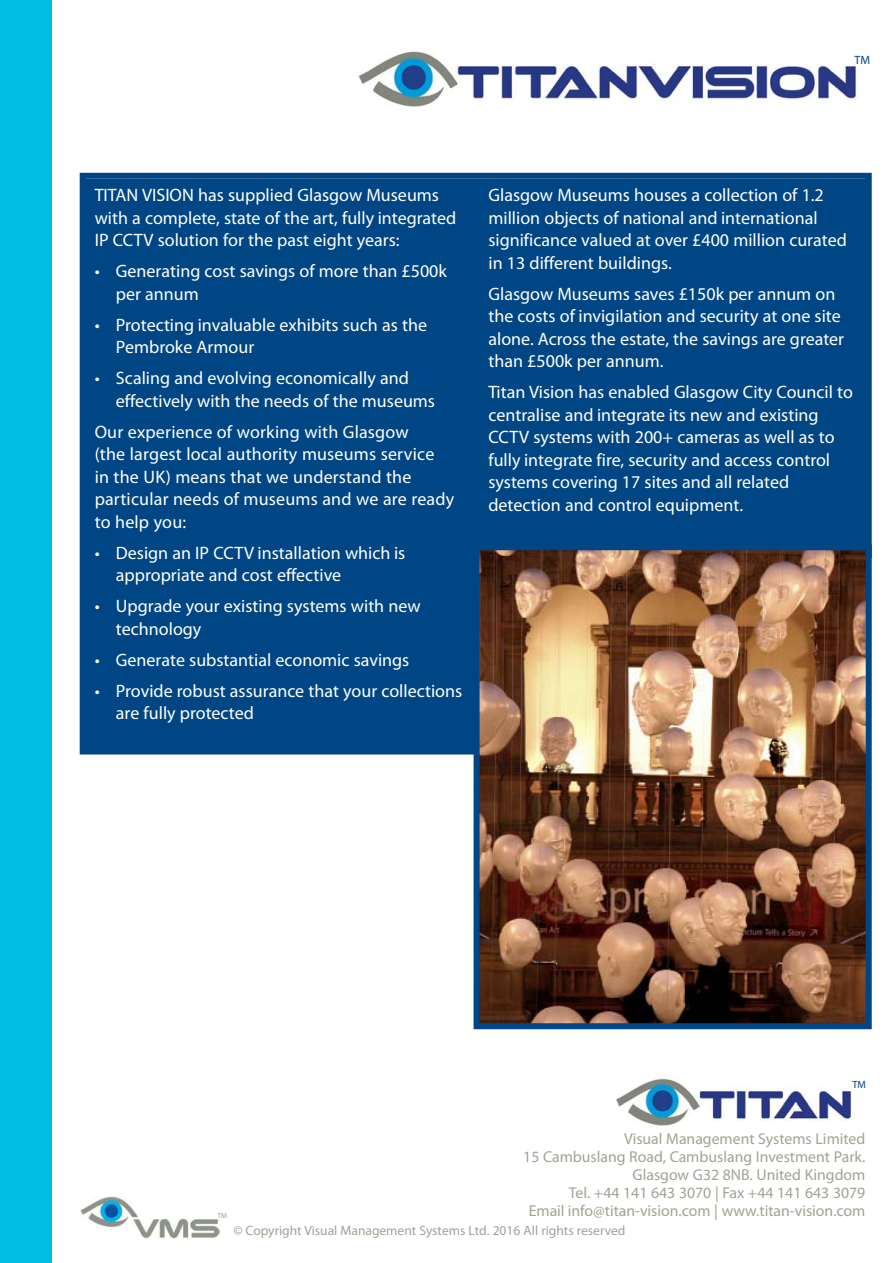
<style>
.page{position:relative;width:893px;height:1263px;background:#fff}
.page>*{position:absolute;margin:0;border:0;box-sizing:border-box;transform-origin:0 0}
.t1{font:18px/22.5px "Myriad Pro";color:#fff}
.t2{font:15.75px/18px "Myriad Pro";color:#a2a296;text-align:right}
.t3{font:13.5px "Myriad Pro";color:#a2a296}
.t4{font:12px "Myriad Pro";color:#004684}
.t5{font:10.5px "Myriad Pro";color:#004684}
.t6{font:7.5px "Myriad Pro";color:#a2a296}
</style>
<div class="page">
<div style="left:0;top:0;width:51px;height:1263px;background:#00bde1"></div>
<div style="left:86px;top:179px;width:779px;height:570px;background:#004684"></div>
<div style="left:80px;top:173px;width:791px;height:582px;border:6px solid #004684"></div>
<img style="left:480px;top:551px;width:384px;height:471px">
<div style="left:473px;top:544px;width:398px;height:485px;border:6px solid #004684"></div>
<img style="left:616px;top:1077px;width:236px;height:49px">
<img style="left:81px;top:1196px;width:139px;height:43px">
<img style="left:358px;top:51px;width:499px;height:56px">
<p class="t4" style="left:854px;top:56px;width:17px">TM</p>
<p class="t1" style="left:95px;top:185px;width:363px">TITAN VISION has supplied Glasgow Museums with a complete, state of the art, fully integrated<br>IP CCTV solution for the past eight years:</p>
<p class="t1" style="left:116px;top:261px;width:332px;text-indent:-21px">• Generating cost savings of more than £500k per annum</p>
<p class="t1" style="left:116px;top:315px;width:312px;text-indent:-21px">• Protecting invaluable exhibits such as the<br>Pembroke Armour</p>
<p class="t1" style="left:116px;top:368px;width:320px;text-indent:-21px">• Scaling and evolving economically and effectively with the needs of the museums</p>
<p class="t1" style="left:95px;top:422px;width:361px">Our experience of working with Glasgow<br>(the largest local authority museums service<br>in the UK) means that we understand the particular needs of museums and we are ready to help you:</p>
<p class="t1" style="left:116px;top:543px;width:291px;text-indent:-21px">• Design an IP CCTV installation which is appropriate and cost effective</p>
<p class="t1" style="left:116px;top:596px;width:306px;text-indent:-21px">• Upgrade your existing systems with new technology</p>
<p class="t1" style="left:95px;top:650px;width:316px">• Generate substantial economic savings</p>
<p class="t1" style="left:116px;top:681px;width:348px;text-indent:-21px">• Provide robust assurance that your collections are fully protected</p>
<p class="t1" style="left:488px;top:185px;width:360px">Glasgow Museums houses a collection of 1.2 million objects of national and international significance valued at over £400 million curated in 13 different buildings.</p>
<p class="t1" style="left:488px;top:284px;width:357px">Glasgow Museums saves £150k per annum on the costs of invigilation and security at one site alone. Across the estate, the savings are greater than £500k per annum.</p>
<p class="t1" style="left:488px;top:382px;width:366px">Titan Vision has enabled Glasgow City Council to centralise and integrate its new and existing CCTV systems with 200+ cameras as well as to fully integrate fire, security and access control systems covering 17 sites and all related detection and control equipment.</p>
<p class="t5" style="left:852px;top:1080px;width:15px">TM</p>
<p class="t2" style="left:523px;top:1131px;width:343px">Visual Management Systems Limited<br>15 Cambuslang Road, Cambuslang Investment Park.<br>Glasgow G32 8NB. United Kingdom<br>Tel. +44 141 643 3070 | Fax +44 141 643 3079<br>Email info@titan-vision.com | www.titan-vision.com</p>
<p class="t3" style="left:233px;top:1226px;width:393px">© Copyright Visual Management Systems Ltd. 2016 All rights reserved</p>
<p class="t6" style="left:217px;top:1213px;width:11px">TM</p>
</div>
